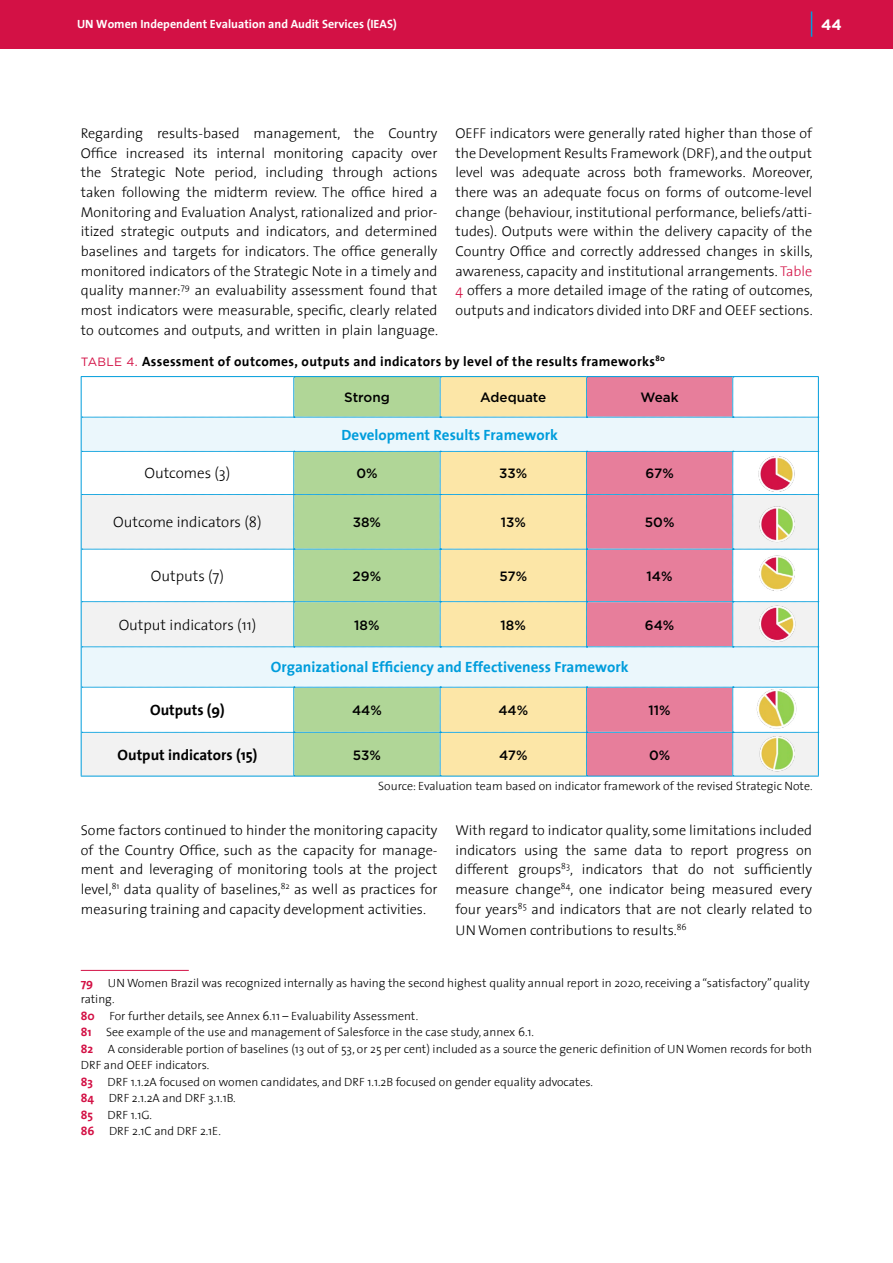
<style>
.page{position:relative;width:893px;height:1263px;background:#fff}
.page>*{position:absolute;margin:0;border:0;box-sizing:border-box;transform-origin:0 0}
.t1{font:700 15px "The Sans";color:#009ddc}
.t2{font:300 15px "The Sans";color:#000}
.t3{font:700 15px "The Sans";color:#000}
.t4{font:700 15px "Gotham";color:#fff}
.t5{font:300 14.25px/19.6px "The Sans";color:#000;text-align:justify}
.Table___Figures{font:700 13.5px "The Sans";letter-spacing:.025em;color:#000}
.t6{font:500 13.5px "Gotham";color:#000}
.Footnote{font:300 12px/16.5px "The Sans";color:#000}
.Source{font:300 12px "The Sans";color:#000}
.t7{font:700 12px "The Sans";color:#fff}
.s1{color:#d31145}
.s2{font-family:"Gotham";font-weight:400;font-size:12px;color:#d31145}
.s3{font-weight:700;color:#d31145}
</style>
<div class="page">
<div style="left:0;top:0;width:893px;height:48px;background:#d31145"></div>
<svg style="left:811px;top:11px;width:1px;height:26px"></svg>
<hr style="left:81px;top:970px;width:108px;height:1px;background:#d31145">
<div style="left:82px;top:418px;width:736px;height:269px;background:#ebf7fc"></div>
<svg style="left:82px;top:377px;width:736px;height:41px"></svg>
<svg style="left:82px;top:451px;width:649px;height:197px"></svg>
<svg style="left:82px;top:687px;width:649px;height:89px"></svg>
<hr style="left:81px;top:376px;width:213px;height:1px;background:#009ddc">
<hr style="left:81px;top:377px;width:1px;height:40px;background:#009ddc">
<hr style="left:294px;top:376px;width:146px;height:1px;background:#009ddc">
<hr style="left:440px;top:376px;width:146px;height:1px;background:#009ddc">
<hr style="left:586px;top:376px;width:147px;height:1px;background:#009ddc">
<hr style="left:733px;top:376px;width:86px;height:1px;background:#009ddc">
<hr style="left:818px;top:377px;width:1px;height:40px;background:#009ddc">
<hr style="left:81px;top:417px;width:1px;height:34px;background:#009ddc">
<hr style="left:818px;top:417px;width:1px;height:34px;background:#009ddc">
<hr style="left:81px;top:451px;width:1px;height:43px;background:#009ddc">
<hr style="left:81px;top:494px;width:1px;height:55px;background:#009ddc">
<hr style="left:81px;top:549px;width:1px;height:53px;background:#009ddc">
<hr style="left:81px;top:602px;width:1px;height:45px;background:#009ddc">
<hr style="left:81px;top:647px;width:1px;height:40px;background:#009ddc">
<hr style="left:818px;top:647px;width:1px;height:40px;background:#009ddc">
<hr style="left:81px;top:687px;width:1px;height:45px;background:#009ddc">
<hr style="left:81px;top:732px;width:1px;height:44px;background:#009ddc">
<hr style="left:81px;top:776px;width:213px;height:1px;background:#009ddc">
<hr style="left:294px;top:776px;width:146px;height:1px;background:#009ddc">
<hr style="left:440px;top:776px;width:146px;height:1px;background:#009ddc">
<hr style="left:586px;top:776px;width:147px;height:1px;background:#009ddc">
<img style="left:731px;top:443px;width:89px;height:50px">
<img style="left:731px;top:555px;width:88px;height:38px">
<img style="left:731px;top:675px;width:89px;height:49px">
<img style="left:731px;top:493px;width:89px;height:62px">
<img style="left:731px;top:593px;width:89px;height:62px">
<img style="left:731px;top:724px;width:89px;height:53px">
<p class="t7" style="left:77px;top:14px;width:321px">UN Women Independent Evaluation and Audit Services (IEAS)</p>
<p class="t4" style="left:821px;top:15px;width:22px">44</p>
<p class="t5" style="left:455px;top:123px;width:359px">OEFF indicators were generally rated higher than those of the Development Results Framework (DRF), and the output level was adequate across both frameworks. Moreover, there was an adequate focus on forms of outcome-level change (behaviour, institutional performance, beliefs/atti&shy;tudes). Outputs were within the delivery capacity of the Country Office and correctly addressed changes in skills, awareness, capacity and institutional arrangements. <span class="s1">Table 4</span> offers a more detailed image of the rating of outcomes, outputs and indicators divided into DRF and OEEF sections.</p>
<p class="Table___Figures" style="left:81px;top:350px;width:586px"><span class="s2">TABLE 4.</span> Assessment of outcomes, outputs and indicators by level of the results frameworks<sup>80</sup></p>
<p class="t6" style="left:344px;top:389px;width:47px">Strong</p>
<p class="t6" style="left:480px;top:389px;width:68px">Adequate</p>
<p class="t6" style="left:641px;top:389px;width:40px">Weak</p>
<p class="t1" style="left:342px;top:422px;width:218px">Development Results Framework</p>
<p class="t2" style="left:145px;top:461px;width:87px">Outcomes (3)</p>
<p class="t6" style="left:356px;top:465px;width:23px">0%</p>
<p class="t6" style="left:499px;top:465px;width:30px">33%</p>
<p class="t6" style="left:645px;top:465px;width:30px">67%</p>
<p class="t2" style="left:113px;top:510px;width:150px">Outcome indicators (8)</p>
<p class="t6" style="left:353px;top:514px;width:30px">38%</p>
<p class="t6" style="left:501px;top:514px;width:27px">13%</p>
<p class="t6" style="left:645px;top:514px;width:31px">50%</p>
<p class="t2" style="left:151px;top:563px;width:75px">Outputs (7)</p>
<p class="t6" style="left:353px;top:567px;width:30px">29%</p>
<p class="t6" style="left:499px;top:567px;width:29px">57%</p>
<p class="t6" style="left:647px;top:567px;width:28px">14%</p>
<p class="t2" style="left:119px;top:612px;width:139px">Output indicators (11)</p>
<p class="t6" style="left:354px;top:616px;width:27px">18%</p>
<p class="t6" style="left:501px;top:616px;width:27px">18%</p>
<p class="t6" style="left:645px;top:616px;width:31px">64%</p>
<p class="t1" style="left:271px;top:655px;width:359px">Organizational Efficiency and Effectiveness Framework</p>
<p class="t3" style="left:150px;top:697px;width:76px">Outputs (9)</p>
<p class="t6" style="left:352px;top:701px;width:31px">44%</p>
<p class="t6" style="left:498px;top:701px;width:31px">44%</p>
<p class="t6" style="left:649px;top:701px;width:24px">11%</p>
<p class="t3" style="left:118px;top:742px;width:141px">Output indicators (15)</p>
<p class="t6" style="left:353px;top:746px;width:30px">53%</p>
<p class="t6" style="left:499px;top:746px;width:30px">47%</p>
<p class="t6" style="left:649px;top:746px;width:23px">0%</p>
<p class="Source" style="left:378px;top:776px;width:436px">Source: Evaluation team based on indicator framework of the revised Strategic Note.</p>
<p class="t5" style="left:81px;top:820px;width:358px">Some factors continued to hinder the monitoring capacity of the Country Office, such as the capacity for manage&shy;ment and leveraging of monitoring tools at the project level,<sup>81</sup> data quality of baselines,<sup>82</sup> as well as practices for measuring training and capacity development activities.</p>
<p class="t5" style="left:455px;top:820px;width:358px">With regard to indicator quality, some limitations included indicators using the same data to report progress on different groups<sup>83</sup>, indicators that do not sufficiently measure change<sup>84</sup>, one indicator being measured every four years<sup>85</sup> and indicators that are not clearly related to</p>
<p class="t5" style="left:455px;top:920px;width:233px">UN Women contributions to results.<sup>86</sup></p>
<p class="t5" style="left:81px;top:123px;width:359px">Regarding results-based management, the Country Office increased its internal monitoring capacity over the Strategic Note period, including through actions taken following the midterm review. The office hired a Monitoring and Evaluation Analyst, rationalized and prior&shy;itized strategic outputs and indicators, and determined baselines and targets for indicators. The office generally monitored indicators of the Strategic Note in a timely and quality manner:<sup>79</sup> an evaluability assessment found that most indicators were measurable, specific, clearly related to outcomes and outputs, and written in plain language.</p>
<p class="Footnote" style="left:81px;top:974px;width:730px"><span class="s3">79</span> UN Women Brazil was recognized internally as having the second highest quality annual report in 2020, receiving a “satisfactory” quality rating.</p>
<p class="Footnote" style="left:81px;top:1007px;width:339px"><span class="s3">80</span> For further details, see Annex 6.11 – Evaluability Assessment.</p>
<p class="Footnote" style="left:81px;top:1024px;width:455px"><span class="s3">81</span> See example of the use and management of Salesforce in the case study, annex 6.1.</p>
<p class="Footnote" style="left:81px;top:1040px;width:733px"><span class="s3">82</span> A considerable portion of baselines (13 out of 53, or 25 per cent) included as a source the generic definition of UN Women records for both<br>DRF and OEEF indicators.</p>
<p class="Footnote" style="left:81px;top:1073px;width:514px"><span class="s3">83</span> DRF 1.1.2A focused on women candidates, and DRF 1.1.2B focused on gender equality advocates.</p>
<p class="Footnote" style="left:81px;top:1090px;width:156px"><span class="s3">84</span> DRF 2.1.2A and DRF 3.1.1B.</p>
<p class="Footnote" style="left:81px;top:1106px;width:73px"><span class="s3">85</span> DRF 1.1G.</p>
<p class="Footnote" style="left:81px;top:1123px;width:142px"><span class="s3">86</span> DRF 2.1C and DRF 2.1E.</p>
</div>
